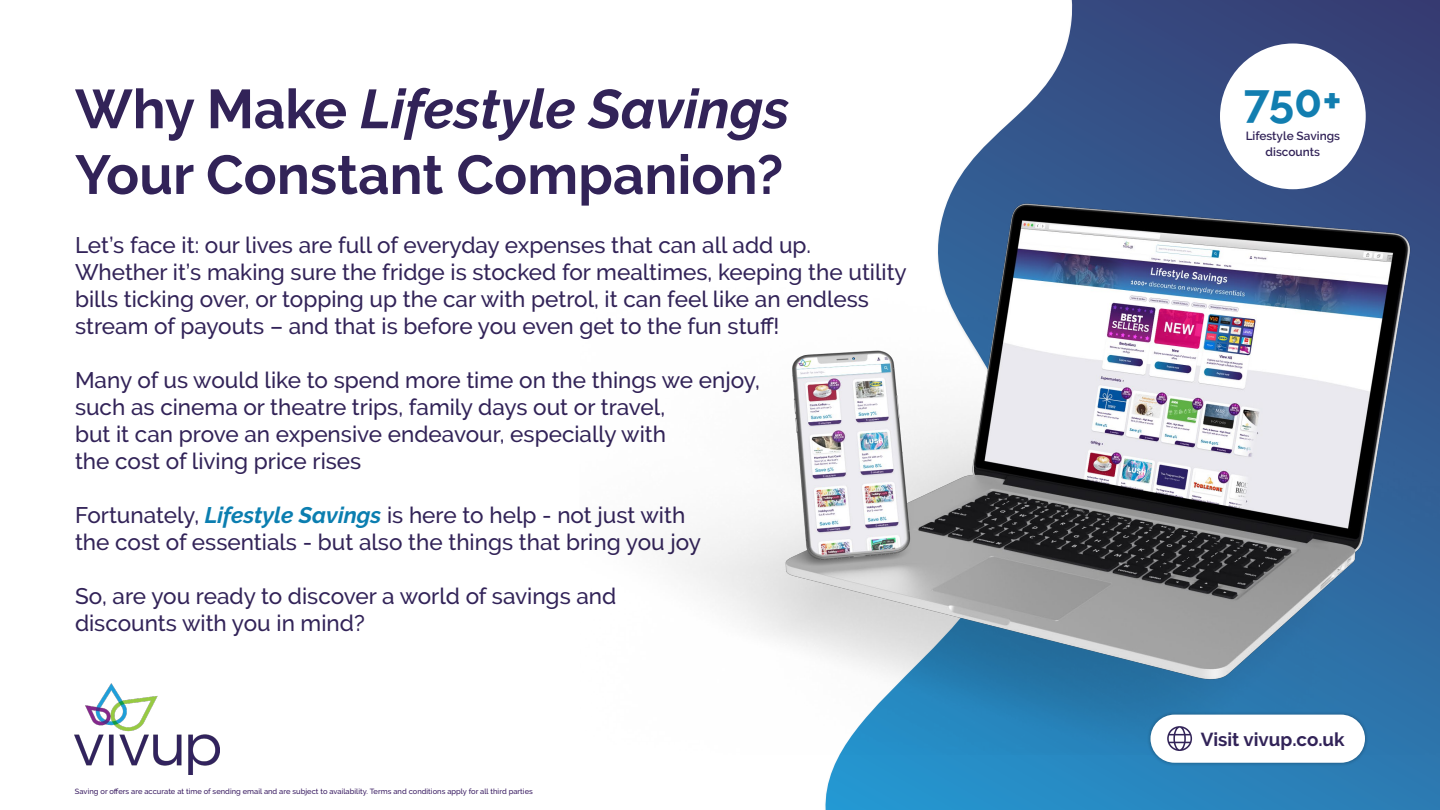
<style>
.page{position:relative;width:1440px;height:810px;background:#fff}
.page>*{position:absolute;margin:0;border:0;box-sizing:border-box;transform-origin:0 0}
.t1{font:700 54.75px/65.7px "Raleway";color:#322358}
.t2{font:700 45.9px "Raleway";color:#127eb0}
.t3{font:500 22.5px/27px "Raleway";color:#322358}
.t4{font:700 18.75px "Raleway";color:#322358}
.t5{font:600 11.85px/16px "Raleway";color:#322358;text-align:center}
.t6{font:500 7.5px "Raleway";letter-spacing:.005em;color:#36185f}
.s1{font-style:italic}
.s2{font-weight:700;font-style:italic;color:#0b7eb0}
</style>
<div class="page">
<svg style="left:825px;top:0;width:615px;height:810px"></svg>
<img style="left:675px;top:104px;width:765px;height:651px">
<div style="left:1220px;top:43px;width:146px;height:146px;background:#fff;border-radius:50%"></div>
<img style="left:75px;top:683px;width:145px;height:92px">
<div style="left:1147px;top:711px;width:221px;height:55px;background:#000;opacity:.25"></div>
<div style="left:1150px;top:715px;width:215px;height:48px;background:#fff;border-radius:24px"></div>
<svg style="left:1167px;top:726px;width:25px;height:25px"></svg>
<h1 class="t1" style="left:75px;top:76px;width:716px">Why Make <span class="s1">Lifestyle Savings<br></span>Your Constant Companion?</h1>
<p class="t3" style="left:75px;top:231px;width:833px">Let’s face it: our lives are full of everyday expenses that can all add up.<br>Whether it’s making sure the fridge is stocked for mealtimes, keeping the utility bills ticking over, or topping up the car with petrol, it can feel like an endless stream of payouts – and that is before you even get to the fun stuff!</p>
<p class="t3" style="left:75px;top:366px;width:686px">Many of us would like to spend more time on the things we enjoy, such as cinema or theatre trips, family days out or travel,<br>but it can prove an expensive endeavour, especially with<br>the cost of living price rises</p>
<p class="t3" style="left:75px;top:501px;width:628px">Fortunately, <span class="s2">Lifestyle Savings</span> is here to help - not just with the cost of essentials - but also the things that bring you joy</p>
<p class="t3" style="left:75px;top:582px;width:543px">So, are you ready to discover a world of savings and discounts with you in mind?</p>
<p class="t6" style="left:75px;top:787px;width:459px">Saving or offers are accurate at time of sending email and are subject to availability. Terms and conditions apply for all third parties</p>
<h2 class="t2" style="left:1244px;top:75px;width:99px">750+</h2>
<p class="t5" style="left:1246px;top:128px;width:96px">Lifestyle Savings discounts</p>
<p class="t4" style="left:1201px;top:728px;width:145px">Visit vivup.co.uk</p>
</div>
